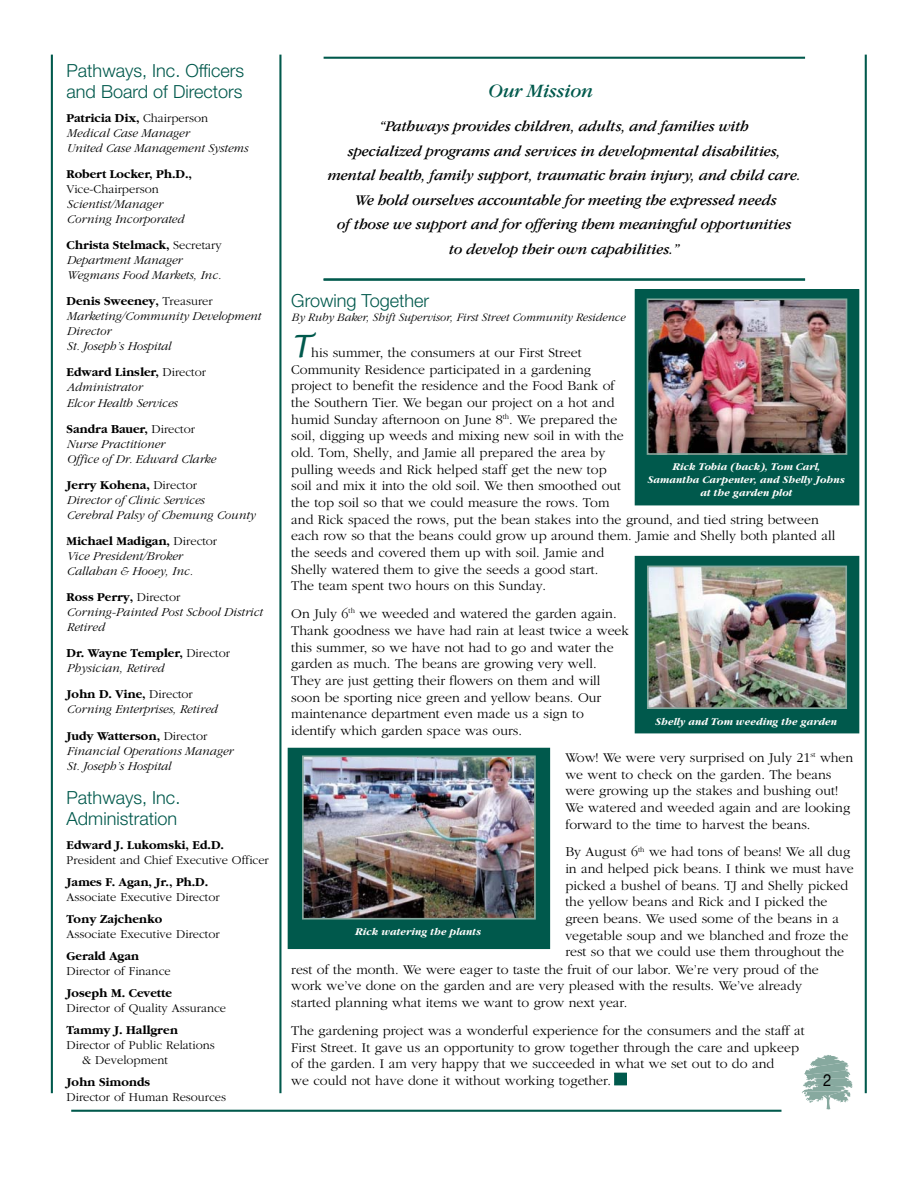
<style>
.page{position:relative;width:918px;height:1188px;background:#fff}
.page>*{position:absolute;margin:0;border:0;box-sizing:border-box;transform-origin:0 0}
.t1{font:italic 19.5px "Garamond IT Cby BT";letter-spacing:-.01em;color:#00594c}
.t2{font:300 18px/21.8px "Helvetica Neue";color:#00594c}
.t3{font:16.65px "Helvetica Neue";color:#010000;scale:.91 1}
.t4{font:italic 15.3px/24.5px "Garamond IT Cby BT";letter-spacing:-.01em;color:#010000;text-align:center}
.t5{font:300 13.95px/16.6px "Garamond";color:#010000}
.t6{font:italic 300 12.45px/15px "Garamond";color:#010000}
.t7{font:300 12.45px/15px "Garamond";color:#010000}
.t8{font:700 12.45px "Garamond";color:#010000}
.t9{font:italic 300 11.85px "Garamond";color:#010000}
.t10{font:italic 700 10.8px/12.9px "Garamond";color:#fffffe;text-align:center}
.s1{font-weight:700;font-style:normal}
.s2{font-style:normal}
.s3{font-family:"Lucida Handwriting";font-weight:400;font-style:italic;font-size:30.6px;color:#00594c}
</style>
<div class="page">
<hr style="left:51px;top:55px;width:2px;height:1038px;background:#00594c">
<hr style="left:324px;top:57px;width:481px;height:2px;background:#00594c">
<hr style="left:71px;top:1110px;width:710px;height:2px;background:#00594c">
<svg style="left:802px;top:1055px;width:51px;height:54px"></svg>
<hr style="left:865px;top:55px;width:2px;height:1038px;background:#00594c">
<hr style="left:279px;top:55px;width:2px;height:1038px;background:#00594c">
<div style="left:615px;top:1073px;width:11px;height:12px;background:#00594c"></div>
<div style="left:614px;top:1073px;width:13px;height:12px;border:1px solid #00594c"></div>
<hr style="left:324px;top:279px;width:481px;height:2px;background:#00594c">
<div style="left:635px;top:556px;width:224px;height:177px;background:#00594c"></div>
<div style="left:288px;top:748px;width:262px;height:201px;background:#00594c"></div>
<img style="left:305px;top:758px;width:228px;height:159px">
<div style="left:302px;top:755px;width:234px;height:165px;border:2px solid #87a99f"></div>
<div style="left:635px;top:290px;width:224px;height:215px;background:#00594c"></div>
<div style="left:635px;top:289px;width:224px;height:216px;border:1px solid #00594c"></div>
<img style="left:650px;top:301px;width:194px;height:151px">
<div style="left:647px;top:298px;width:200px;height:157px;border:2px solid #87a99f"></div>
<img style="left:650px;top:569px;width:194px;height:137px">
<div style="left:647px;top:566px;width:200px;height:143px;border:2px solid #87a99f"></div>
<p class="t2" style="left:67px;top:61px;width:179px">Pathways, Inc. Officers and Board of Directors</p>
<p class="t6" style="left:67px;top:111px;width:183px"><span class="s1">Patricia Dix,</span> <span class="s2">Chairperson<br></span>Medical Case Manager<br>United Case Management Systems</p>
<p class="t8" style="left:67px;top:169px;width:127px">Robert Locker, Ph.D.,</p>
<p class="t7" style="left:67px;top:183px;width:94px">Vice-Chairperson</p>
<p class="t6" style="left:67px;top:198px;width:119px">Scientist/Manager<br>Corning Incorporated</p>
<p class="t6" style="left:67px;top:239px;width:157px"><span class="s1">Christa Stelmack,</span> <span class="s2">Secretary<br></span>Department Manager<br>Wegmans Food Markets, Inc.</p>
<p class="t6" style="left:67px;top:295px;width:196px"><span class="s1">Denis Sweeney,</span> <span class="s2">Treasurer<br></span>Marketing/Community Development<br>Director<br>St. Joseph’s Hospital</p>
<p class="t6" style="left:67px;top:366px;width:141px"><span class="s1">Edward Linsler,</span> <span class="s2">Director<br></span>Administrator<br>Elcor Health Services</p>
<p class="t6" style="left:67px;top:422px;width:151px"><span class="s1">Sandra Bauer,</span> <span class="s2">Director<br></span>Nurse Practitioner<br>Office of Dr. Edward Clarke</p>
<p class="t6" style="left:67px;top:478px;width:190px"><span class="s1">Jerry Kohena,</span> <span class="s2">Director<br></span>Director of Clinic Services<br>Cerebral Palsy of Chemung County</p>
<p class="t6" style="left:67px;top:535px;width:152px"><span class="s1">Michael Madigan,</span> <span class="s2">Director<br></span>Vice President/Broker<br>Callahan &amp; Hooey, Inc.</p>
<p class="t6" style="left:67px;top:591px;width:197px"><span class="s1">Ross Perry,</span> <span class="s2">Director<br></span>Corning-Painted Post School District<br>Retired</p>
<p class="t6" style="left:67px;top:647px;width:165px"><span class="s1">Dr. Wayne Templer,</span> <span class="s2">Director<br></span>Physician, Retired</p>
<p class="t6" style="left:67px;top:688px;width:152px"><span class="s1">John D. Vine,</span> <span class="s2">Director<br></span>Corning Enterprises, Retired</p>
<p class="t6" style="left:67px;top:729px;width:168px"><span class="s1">Judy Watterson,</span> <span class="s2">Director<br></span>Financial Operations Manager<br>St. Joseph’s Hospital</p>
<p class="t2" style="left:67px;top:788px;width:115px">Pathways, Inc.<br>Administration</p>
<p class="t8" style="left:67px;top:840px;width:159px">Edward J. Lukomski, Ed.D.</p>
<p class="t7" style="left:67px;top:853px;width:204px">President and Chief Executive Officer</p>
<p class="t8" style="left:67px;top:877px;width:143px">James F. Agan, Jr., Ph.D.</p>
<p class="t7" style="left:67px;top:890px;width:155px">Associate Executive Director</p>
<p class="t8" style="left:67px;top:914px;width:97px">Tony Zajchenko</p>
<p class="t7" style="left:67px;top:927px;width:155px">Associate Executive Director</p>
<p class="t8" style="left:67px;top:951px;width:74px">Gerald Agan</p>
<p class="t7" style="left:67px;top:964px;width:106px">Director of Finance</p>
<p class="t8" style="left:67px;top:988px;width:107px">Joseph M. Cevette</p>
<p class="t7" style="left:67px;top:1001px;width:161px">Director of Quality Assurance</p>
<p class="t8" style="left:67px;top:1025px;width:113px">Tammy J. Hallgren</p>
<p class="t7" style="left:83px;top:1038px;width:134px;text-indent:-16px">Director of Public Relations &amp; Development</p>
<p class="t8" style="left:67px;top:1077px;width:85px">John Simonds</p>
<p class="t7" style="left:67px;top:1090px;width:161px">Director of Human Resources</p>
<h1 class="t1" style="left:489px;top:83px;width:106px">Our Mission</h1>
<p class="t4" style="left:328px;top:115px;width:475px">“Pathways provides children, adults, and families with<br>specialized programs and services in developmental disabilities, mental health, family support, traumatic brain injury, and child care.<br>We hold ourselves accountable for meeting the expressed needs<br>of those we support and for offering them meaningful opportunities<br>to develop their own capabilities.”</p>
<p class="t2" style="left:291px;top:291px;width:139px">Growing Together</p>
<p class="t9" style="left:291px;top:313px;width:335px">By Ruby Baker, Shift Supervisor, First Street Community Residence</p>
<p class="t5" style="left:291px;top:345px;width:546px"><span class="s3">T</span>his summer, the consumers at our First Street<br>Community Residence participated in a gardening<br>project to benefit the residence and the Food Bank of<br>the Southern Tier. We began our project on a hot and<br>humid Sunday afternoon on June 8<sup>th</sup>. We prepared the<br>soil, digging up weeds and mixing new soil in with the<br>old. Tom, Shelly, and Jamie all prepared the area by<br>pulling weeds and Rick helped staff get the new top<br>soil and mix it into the old soil. We then smoothed out<br>the top soil so that we could measure the rows. Tom<br>and Rick spaced the rows, put the bean stakes into the ground, and tied string between each row so that the beans could grow up around them. Jamie and Shelly both planted all the seeds and covered them up with soil. Jamie and<br>Shelly watered them to give the seeds a good start.<br>The team spent two hours on this Sunday.</p>
<p class="t5" style="left:291px;top:607px;width:339px">On July 6<sup>th</sup> we weeded and watered the garden again.<br>Thank goodness we have had rain at least twice a week this summer, so we have not had to go and water the garden as much. The beans are growing very well.<br>They are just getting their flowers on them and will soon be sporting nice green and yellow beans. Our maintenance department even made us a sign to identify which garden space was ours.</p>
<p class="t10" style="left:649px;top:461px;width:199px">Rick Tobia (back), Tom Carl,<br>Samantha Carpenter, and Shelly Johns at the garden plot</p>
<p class="t10" style="left:656px;top:716px;width:183px">Shelly and Tom weeding the garden</p>
<p class="t5" style="left:565px;top:750px;width:290px">Wow! We were very surprised on July 21<sup>st</sup> when we went to check on the garden. The beans were growing up the stakes and bushing out!<br>We watered and weeded again and are looking forward to the time to harvest the beans.</p>
<p class="t5" style="left:565px;top:845px;width:286px">By August 6<sup>th</sup> we had tons of beans! We all dug</p>
<p class="t5" style="left:565px;top:861px;width:290px">in and helped pick beans. I think we must have</p>
<p class="t5" style="left:565px;top:878px;width:285px">picked a bushel of beans. TJ and Shelly picked</p>
<p class="t5" style="left:565px;top:895px;width:264px">the yellow beans and Rick and I picked the</p>
<p class="t5" style="left:565px;top:911px;width:275px">green beans. We used some of the beans in a</p>
<p class="t5" style="left:565px;top:928px;width:285px">vegetable soup and we blanched and froze the</p>
<p class="t5" style="left:565px;top:945px;width:280px">rest so that we could use them throughout the</p>
<p class="t5" style="left:291px;top:962px;width:529px">rest of the month. We were eager to taste the fruit of our labor. We’re very proud of the</p>
<p class="t5" style="left:291px;top:979px;width:512px">work we’ve done on the garden and are very pleased with the results. We’ve already</p>
<p class="t5" style="left:291px;top:996px;width:338px">started planning what items we want to grow next year.</p>
<p class="t5" style="left:291px;top:1023px;width:515px">The gardening project was a wonderful experience for the consumers and the staff at First Street. It gave us an opportunity to grow together through the care and upkeep of the garden. I am very happy that we succeeded in what we set out to do and<br>we could not have done it without working together.</p>
<p class="t10" style="left:356px;top:926px;width:128px">Rick watering the plants</p>
<p class="t3" style="left:823px;top:1074px;width:11px">2</p>
</div>
